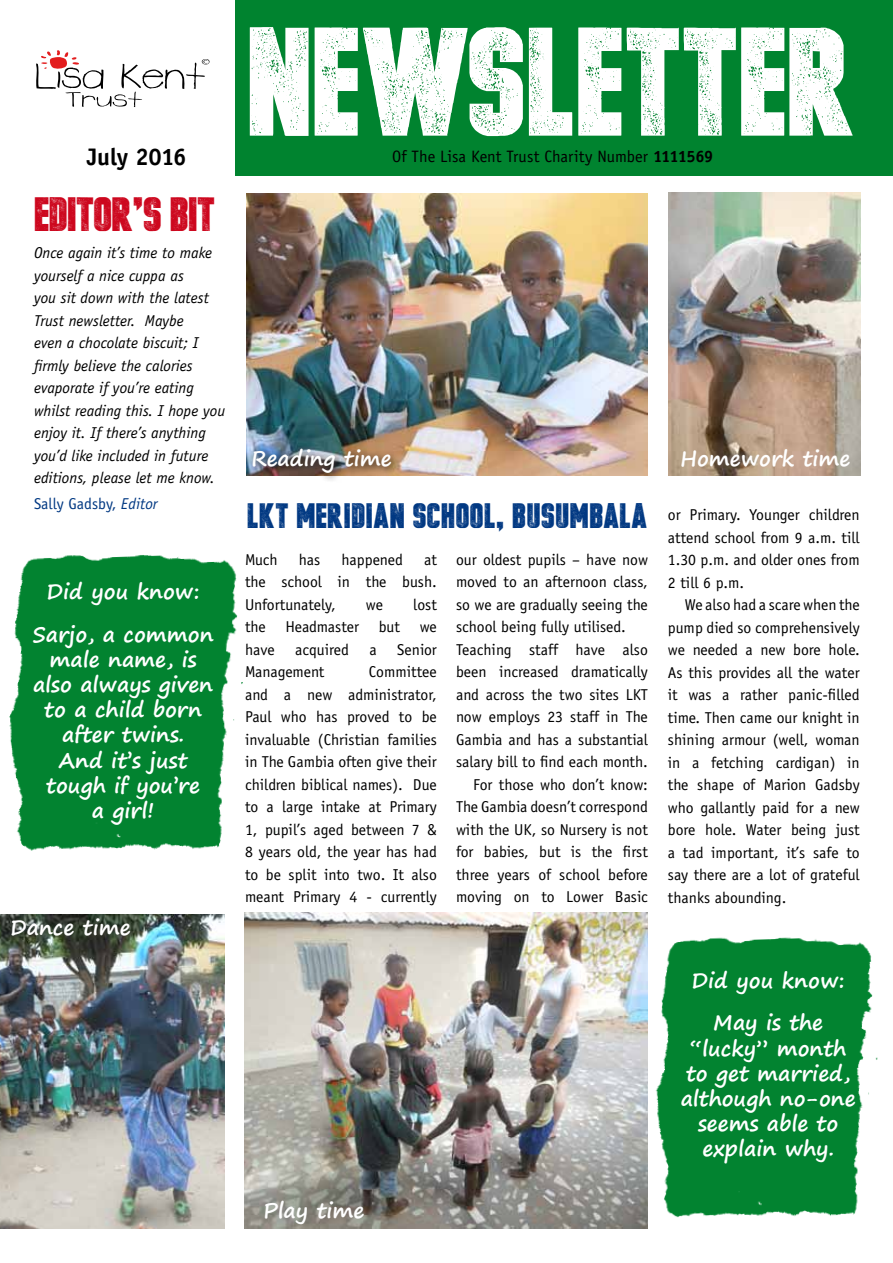
<style>
.page{position:relative;width:893px;height:1263px;background:#fff}
.page>*{position:absolute;margin:0;border:0;box-sizing:border-box;transform-origin:0 0}
.t1{font:144px "Headlined";color:#fff}
.t2{font:45px "Headlined";letter-spacing:-.01em;color:#cd071e}
.t3{font:33px "Headlined";letter-spacing:.02em;color:#003882}
.t4{font:700 24px "Officina Sans";letter-spacing:-.015em;color:#000}
.t5{font:700 21px/25.2px "Segoe Print";color:#fff;text-align:center}
.t6{font:16.5px "Officina Sans";color:#000}
.t7{font:15.75px/22.5px "Officina Sans";color:#000;text-align:justify}
.t8{font:italic 15.75px/22.5px "Officina Sans";color:#000}
.t9{font:15.75px "Officina Sans";color:#003882}
.t10{font:15.75px "Officina Sans";letter-spacing:-.02em;color:#000}
.s1{font-style:italic}
.s2{font-family:"Segoe Print";font-weight:700;font-size:21px;color:#fff}
.s3{font-weight:700}
</style>
<div class="page">
<img style="left:9px;top:555px;width:268px;height:296px">
<div style="left:235px;top:0;width:658px;height:176px;background:#00832f"></div>
<svg style="left:36px;top:50px;width:174px;height:57px"></svg>
<img style="left:247px;top:193px;width:401px;height:283px">
<div style="left:247px;top:444px;width:154px;height:39px;background:#000;opacity:.75"></div>
<img style="left:244px;top:913px;width:403px;height:316px">
<img style="left:639px;top:922px;width:239px;height:307px">
<img style="left:0;top:915px;width:224px;height:314px">
<img style="left:669px;top:192px;width:191px;height:284px">
<h3 class="t4" style="left:87px;top:142px;width:101px">July 2016</h3>
<h2 class="t2" style="left:34px;top:188px;width:182px">EDITOR’S BIT</h2>
<p class="t8" style="left:34px;top:242px;width:193px">Once again it’s time to make yourself a nice cuppa as<br>you sit down with the latest<br>Trust newsletter. Maybe<br>even a chocolate biscuit; I firmly believe the calories evaporate if you’re eating whilst reading this. I hope you enjoy it. If there’s anything you’d like included in future editions, please let me know.</p>
<p class="t9" style="left:34px;top:494px;width:162px">Sally Gadsby, <span class="s1">Editor</span><span class="s2">ow:</span></p>
<h3 class="t5" style="left:33px;top:570px;width:183px;line-height:42.2px">Did you know:<br>Sarjo, a common</h3>
<h3 class="t5" style="left:33px;top:646px;width:182px">male name, is also always given to a child born after twins.<br>And it’s just tough if you’re<br>a girl!</h3>
<h3 class="t5" style="left:10px;top:914px;width:122px">Dance time</h3>
<h1 class="t1" style="left:247px;top:-2px;width:610px">NEWSLETTER</h1>
<p class="t6" style="left:392px;top:147px;width:323px">Of The Lisa Kent Trust Charity Number <span class="s3">1111569</span></p>
<h3 class="t5" style="left:251px;top:445px;width:142px">Reading time</h3>
<h3 class="t3" style="left:247px;top:496px;width:401px">LKT MERIDIAN SCHOOL, BUSUMBALA</h3>
<p class="t7" style="left:245px;top:548px;width:34px">Much</p>
<p class="t7" style="left:299px;top:548px;width:23px">has</p>
<p class="t7" style="left:341px;top:548px;width:63px">happened</p>
<p class="t7" style="left:245px;top:548px;width:193px;text-indent:179px">at the school in the bush.<br>Unfortunately,</p>
<p class="t7" style="left:245px;top:593px;width:193px;text-indent:168px">lost the Headmaster but we have</p>
<p class="t7" style="left:366px;top:593px;width:19px">we</p>
<p class="t7" style="left:295px;top:638px;width:55px">acquired</p>
<p class="t7" style="left:369px;top:638px;width:9px">a</p>
<p class="t7" style="left:397px;top:638px;width:41px">Senior</p>
<p class="t10" style="left:245px;top:663px;width:81px">Management</p>
<p class="t7" style="left:245px;top:661px;width:193px;text-indent:124px">Committee and a new administrator, Paul who has proved to be invaluable (Christian families in The Gambia often give their children biblical names). Due to a large intake at Primary 1, pupil’s aged between 7 &amp; 8 years old, the year has had to be split into two. It also meant Primary 4 - currently</p>
<p class="t7" style="left:456px;top:548px;width:193px">our oldest pupils – have now</p>
<p class="t7" style="left:456px;top:571px;width:193px">moved to an afternoon class,</p>
<p class="t7" style="left:456px;top:593px;width:193px">so we are gradually seeing the</p>
<p class="t7" style="left:456px;top:616px;width:171px">school being fully utilised.</p>
<p class="t7" style="left:456px;top:638px;width:193px">Teaching staff have also</p>
<p class="t7" style="left:456px;top:661px;width:193px">been increased dramatically</p>
<p class="t7" style="left:456px;top:683px;width:193px">and across the two sites LKT</p>
<p class="t7" style="left:456px;top:706px;width:193px">now employs 23 staff in The</p>
<p class="t7" style="left:456px;top:728px;width:193px">Gambia and has a substantial</p>
<p class="t7" style="left:456px;top:751px;width:193px">salary bill to find each month.</p>
<p class="t7" style="left:473px;top:773px;width:176px">For those who don’t know:</p>
<p class="t7" style="left:456px;top:796px;width:193px">The Gambia doesn’t correspond</p>
<p class="t7" style="left:456px;top:818px;width:193px">with the UK, so Nursery is not</p>
<p class="t7" style="left:456px;top:841px;width:193px">for babies, but is the first</p>
<p class="t7" style="left:456px;top:863px;width:193px">three years of school before</p>
<p class="t7" style="left:456px;top:886px;width:193px">moving on to Lower Basic</p>
<h3 class="t5" style="left:680px;top:445px;width:172px">Homework time</h3>
<p class="t7" style="left:668px;top:503px;width:193px">or Primary. Younger children attend school from 9 a.m. till 1.30 p.m. and older ones from 2 till 6 p.m.</p>
<p class="t7" style="left:668px;top:593px;width:193px;text-indent:17px">We also had a scare when the pump died so comprehensively we needed a new bore hole.<br>As this provides all the water it was a rather panic-filled time. Then came our knight in shining armour (well, woman in a fetching cardigan) in the shape of Marion Gadsby who gallantly paid for a new bore hole. Water being just a tad important, it’s safe to say there are a lot of grateful thanks abounding.</p>
<h3 class="t5" style="left:263px;top:1197px;width:103px">Play time</h3>
<h3 class="t5" style="left:692px;top:959px;width:155px;line-height:42.2px">Did you know:<br>May is the</h3>
<h3 class="t5" style="left:681px;top:1035px;width:176px">“lucky” month to get married, although no-one seems able to explain why.</h3>
</div>
